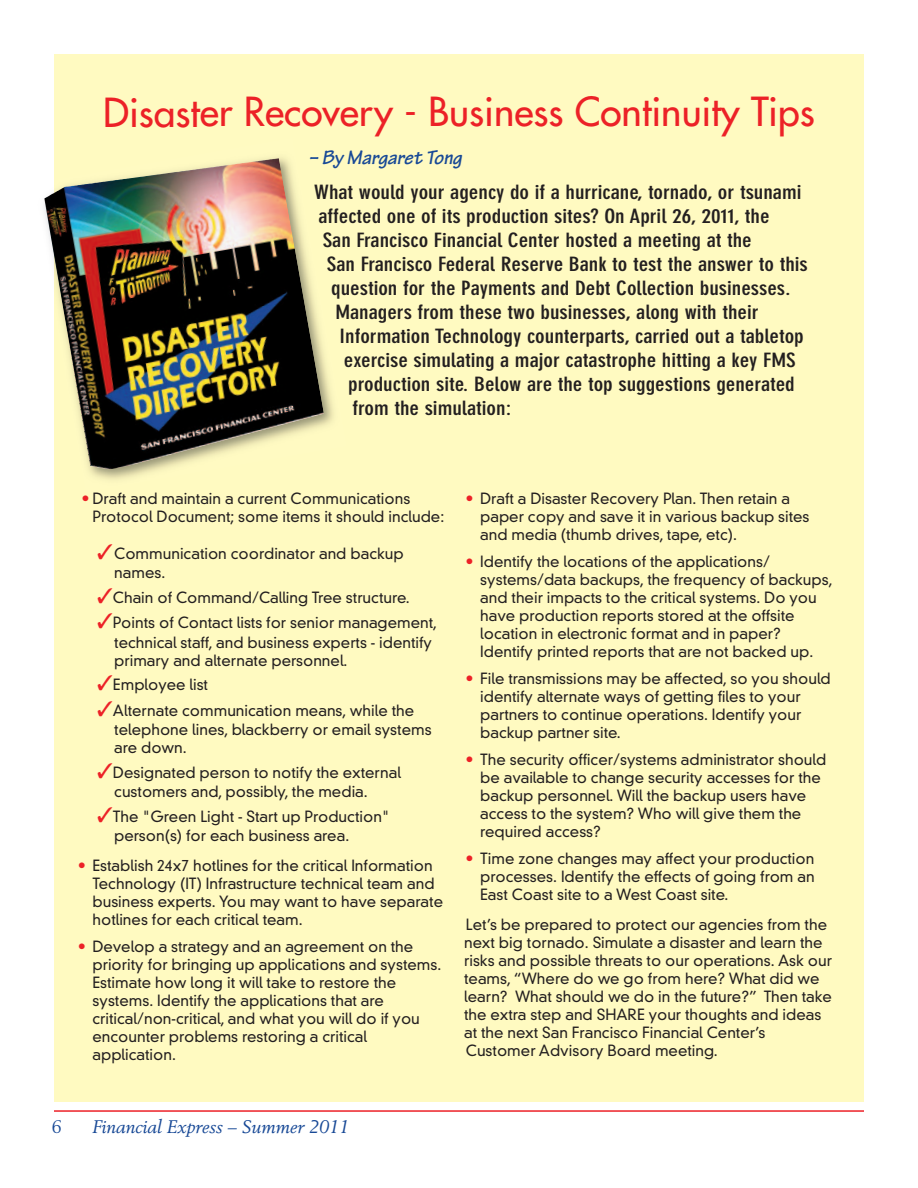
<style>
.page{position:relative;width:918px;height:1188px;background:#fff}
.page>*{position:absolute;margin:0;border:0;box-sizing:border-box;transform-origin:0 0}
.t1{font:500 39px "Futura Std";color:#ec2127}
.t2{font:italic 700 21px "Tekton Pro";color:#184996}
.t3{font:700 condensed 19.5px "DIN Neuzeit Grotesk Std";color:#231f20;scale:1.2 1}
.t4{font:italic 18px "Berling LT Std";color:#184996}
.t5{font:18px "Berling LT Std";color:#184996}
.t6{font:300 15px/18px "DIN Neuzeit Grotesk Std";color:#231f20}
.s1{color:#ec2127}
</style>
<div class="page">
<hr style="left:54px;top:1110px;width:810px;height:2px;background:#ec2127">
<div style="left:54px;top:54px;width:810px;height:1047px;background:#fffac1"></div>
<img style="left:89px;top:157px;width:245px;height:323px">
<img style="left:44px;top:158px;width:280px;height:312px">
<h1 class="t1" style="left:103px;top:92px;width:713px">Disaster Recovery - Business Continuity Tips</h1>
<h2 class="t2" style="left:308px;top:149px;width:155px">– By Margaret Tong</h2>
<h3 class="t3" style="left:314px;top:184px;width:408px">What would your agency do if a hurricane, tornado, or tsunami</h3>
<h3 class="t3" style="left:319px;top:208px;width:377px">affected one of its production sites? On April 26, 2011, the</h3>
<h3 class="t3" style="left:323px;top:232px;width:359px">San Francisco Financial Center hosted a meeting at the</h3>
<h3 class="t3" style="left:327px;top:256px;width:402px">San Francisco Federal Reserve Bank to test the answer to this</h3>
<h3 class="t3" style="left:331px;top:280px;width:384px">question for the Payments and Debt Collection businesses.</h3>
<h3 class="t3" style="left:335px;top:304px;width:354px">Managers from these two businesses, along with their</h3>
<h3 class="t3" style="left:340px;top:328px;width:388px">Information Technology counterparts, carried out a tabletop</h3>
<h3 class="t3" style="left:344px;top:352px;width:378px">exercise simulating a major catastrophe hitting a key FMS</h3>
<h3 class="t3" style="left:348px;top:376px;width:374px">production site. Below are the top suggestions generated</h3>
<h3 class="t3" style="left:352px;top:400px;width:134px">from the simulation:</h3>
<p class="t6" style="left:92px;top:491px;width:353px;text-indent:-10px"><span class="s1">•</span> Draft and maintain a current Communications<br>Protocol Document; some items it should include:</p>
<p class="t6" style="left:114px;top:545px;width:291px;line-height:19.2px;text-indent:-17px"><span class="s1">✓</span>Communication coordinator and backup names.</p>
<p class="t6" style="left:97px;top:589px;width:314px"><span class="s1">✓</span>Chain of Command/Calling Tree structure.</p>
<p class="t6" style="left:114px;top:615px;width:324px;line-height:18.6px;text-indent:-17px"><span class="s1">✓</span>Points of Contact lists for senior management, technical staff, and business experts - identify primary and alternate personnel.</p>
<p class="t6" style="left:97px;top:677px;width:112px"><span class="s1">✓</span>Employee list</p>
<p class="t6" style="left:114px;top:703px;width:319px;line-height:18.6px;text-indent:-17px"><span class="s1">✓</span>Alternate communication means, while the telephone lines, blackberry or email systems are down.</p>
<p class="t6" style="left:114px;top:764px;width:288px;line-height:19.2px;text-indent:-17px"><span class="s1">✓</span>Designated person to notify the external customers and, possibly, the media.</p>
<p class="t6" style="left:114px;top:808px;width:277px;line-height:19.2px;text-indent:-17px"><span class="s1">✓</span>The "Green Light - Start up Production" person(s) for each business area.</p>
<p class="t6" style="left:92px;top:858px;width:352px;text-indent:-14px"><span class="s1">•</span> Establish 24x7 hotlines for the critical Information Technology (IT) Infrastructure technical team and business experts. You may want to have separate hotlines for each critical team.</p>
<p class="t6" style="left:92px;top:939px;width:350px;text-indent:-14px"><span class="s1">•</span> Develop a strategy and an agreement on the priority for bringing up applications and systems.<br>Estimate how long it will take to restore the systems. Identify the applications that are critical/non-critical, and what you will do if you encounter problems restoring a critical application.</p>
<p class="t6" style="left:480px;top:491px;width:331px;text-indent:-14px"><span class="s1">•</span> Draft a Disaster Recovery Plan. Then retain a paper copy and save it in various backup sites and media (thumb drives, tape, etc).</p>
<p class="t6" style="left:480px;top:554px;width:354px;text-indent:-14px"><span class="s1">•</span> Identify the locations of the applications/ systems/data backups, the frequency of backups, and their impacts to the critical systems. Do you have production reports stored at the offsite location in electronic format and in paper?<br>Identify printed reports that are not backed up.</p>
<p class="t6" style="left:480px;top:671px;width:352px;text-indent:-14px"><span class="s1">•</span> File transmissions may be affected, so you should identify alternate ways of getting files to your partners to continue operations. Identify your backup partner site.</p>
<p class="t6" style="left:480px;top:752px;width:348px;text-indent:-14px"><span class="s1">•</span> The security officer/systems administrator should be available to change security accesses for the backup personnel. Will the backup users have access to the system? Who will give them the required access?</p>
<p class="t6" style="left:480px;top:851px;width:336px;text-align:justify;text-indent:-14px"><span class="s1">•</span> Time zone changes may affect your production processes. Identify the effects of going from an East Coast site to a West Coast site.</p>
<p class="t6" style="left:464px;top:917px;width:369px">Let’s be prepared to protect our agencies from the next big tornado. Simulate a disaster and learn the risks and possible threats to our operations. Ask our teams, “Where do we go from here? What did we learn? What should we do in the future?” Then take the extra step and SHARE your thoughts and ideas at the next San Francisco Financial Center’s Customer Advisory Board meeting.</p>
<p class="t5" style="left:52px;top:1120px;width:12px">6</p>
<p class="t4" style="left:92px;top:1119px;width:259px">Financial Express – Summer 2011</p>
</div>
